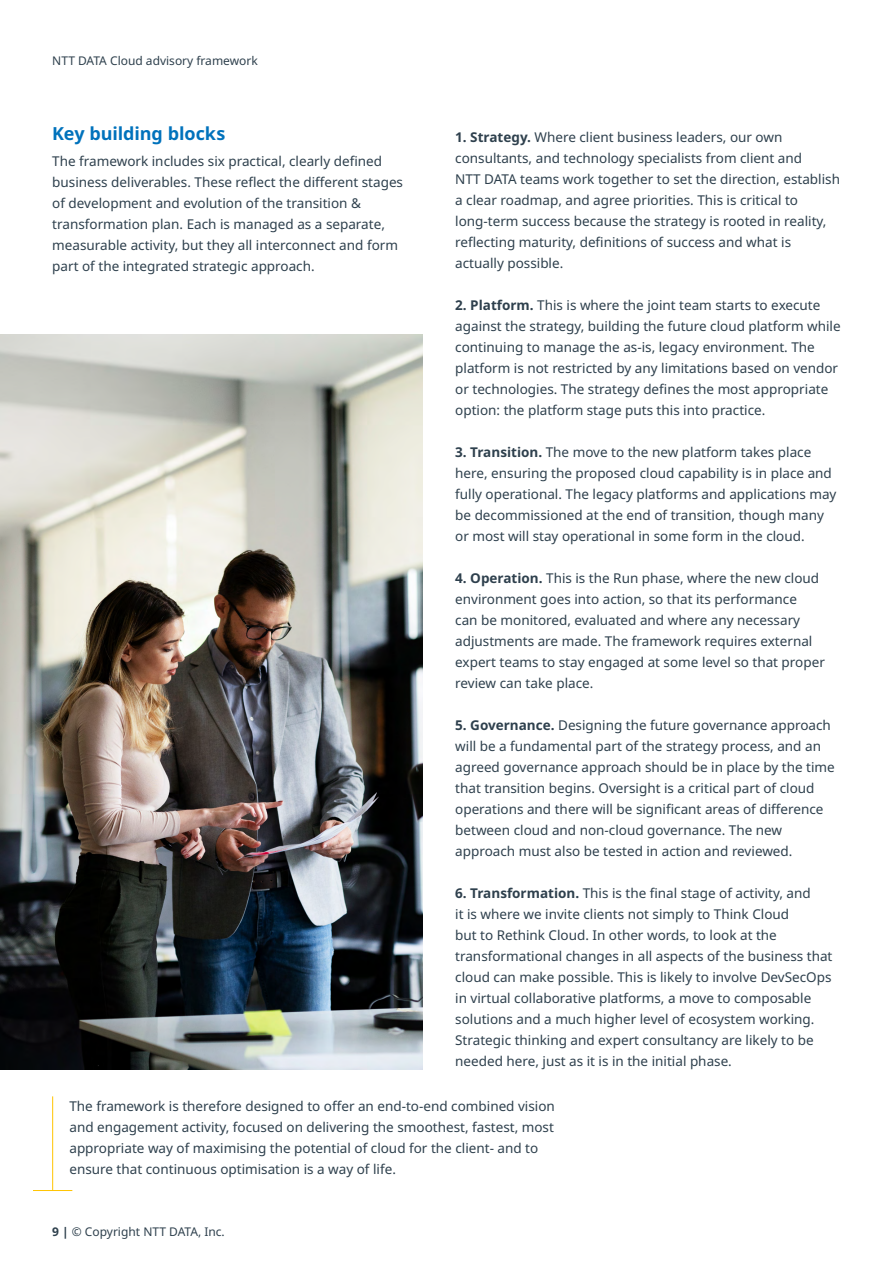
<style>
.page{position:relative;width:893px;height:1263px;background:#fff}
.page>*{position:absolute;margin:0;border:0;box-sizing:border-box;transform-origin:0 0}
.t1{font:700 18px "Noto Sans";letter-spacing:-.005em;color:#0072bc}
.t2{font:13.5px/21px "Noto Sans";color:#2e404d}
.t3{font:12px "Noto Sans";color:#2e404d}
.s1{font-weight:700}
</style>
<div class="page">
<img style="left:0;top:334px;width:423px;height:735px">
<hr style="left:52px;top:1096px;width:1px;height:94px;background:#ffc400">
<hr style="left:33px;top:1190px;width:39px;height:1px;background:#ffc400">
<p class="t3" style="left:52px;top:52px;width:207px">NTT DATA Cloud advisory framework</p>
<h1 class="t1" style="left:52px;top:121px;width:175px">Key building blocks</h1>
<p class="t2" style="left:52px;top:151px;width:352px">The framework includes six practical, clearly defined business deliverables. These reflect the different stages of development and evolution of the transition &amp; transformation plan. Each is managed as a separate, measurable activity, but they all interconnect and form part of the integrated strategic approach.</p>
<p class="t2" style="left:455px;top:127px;width:386px"><span class="s1">1. Strategy.</span> Where client business leaders, our own consultants, and technology specialists from client and<br>NTT DATA teams work together to set the direction, establish a clear roadmap, and agree priorities. This is critical to long-term success because the strategy is rooted in reality, reflecting maturity, definitions of success and what is actually possible.</p>
<p class="t2" style="left:455px;top:295px;width:387px"><span class="s1">2. Platform.</span> This is where the joint team starts to execute against the strategy, building the future cloud platform while continuing to manage the as-is, legacy environment. The platform is not restricted by any limitations based on vendor or technologies. The strategy defines the most appropriate option: the platform stage puts this into practice.</p>
<p class="t2" style="left:455px;top:442px;width:383px"><span class="s1">3. Transition.</span> The move to the new platform takes place here, ensuring the proposed cloud capability is in place and fully operational. The legacy platforms and applications may be decommissioned at the end of transition, though many or most will stay operational in some form in the cloud.</p>
<p class="t2" style="left:455px;top:568px;width:371px"><span class="s1">4. Operation.</span> This is the Run phase, where the new cloud environment goes into action, so that its performance<br>can be monitored, evaluated and where any necessary adjustments are made. The framework requires external expert teams to stay engaged at some level so that proper review can take place.</p>
<p class="t2" style="left:455px;top:715px;width:381px"><span class="s1">5. Governance.</span> Designing the future governance approach will be a fundamental part of the strategy process, and an agreed governance approach should be in place by the time that transition begins. Oversight is a critical part of cloud operations and there will be significant areas of difference between cloud and non-cloud governance. The new approach must also be tested in action and reviewed.</p>
<p class="t2" style="left:455px;top:883px;width:379px"><span class="s1">6. Transformation.</span> This is the final stage of activity, and<br>it is where we invite clients not simply to Think Cloud<br>but to Rethink Cloud. In other words, to look at the transformational changes in all aspects of the business that cloud can make possible. This is likely to involve DevSecOps in virtual collaborative platforms, a move to composable solutions and a much higher level of ecosystem working.<br>Strategic thinking and expert consultancy are likely to be needed here, just as it is in the initial phase.</p>
<p class="t2" style="left:69px;top:1096px;width:487px">The framework is therefore designed to offer an end-to-end combined vision and engagement activity, focused on delivering the smoothest, fastest, most appropriate way of maximising the potential of cloud for the client- and to ensure that continuous optimisation is a way of life.</p>
<p class="t3" style="left:52px;top:1223px;width:174px"><span class="s1">9 |</span> © Copyright NTT DATA, Inc.</p>
</div>
